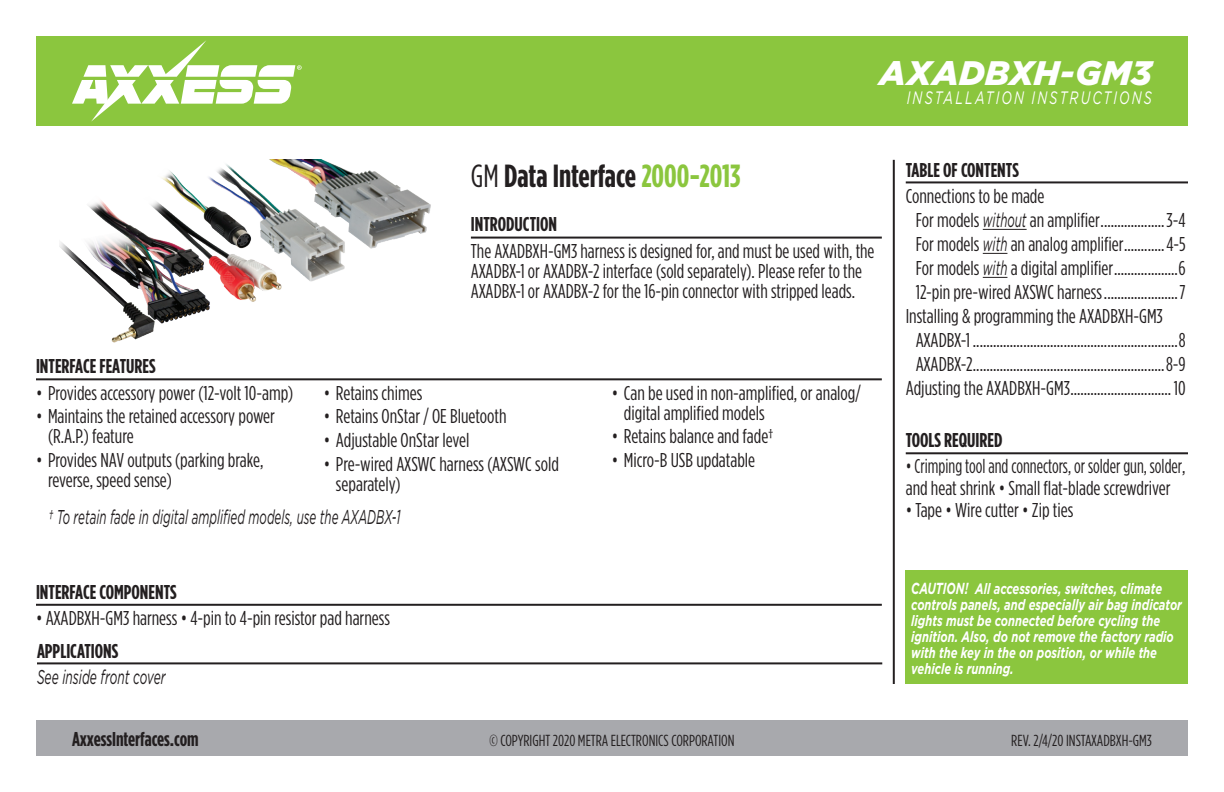
<style>
.page{position:relative;width:1224px;height:792px;background:#fff}
.page>*{position:absolute;margin:0;border:0;box-sizing:border-box;transform-origin:0 0}
.t1{font:italic 900 34px "Gotham";letter-spacing:.005em;color:#fff}
.t2{font:700 32px "Gotham Condensed";color:#231f20}
.t3{font:20px/20px "Gotham Condensed";color:#231f20}
.t4{font:700 20px "Gotham Condensed";color:#231f20}
.t5{font:20px/22px "Gotham Condensed";color:#231f20;scale:.91 1}
.t6{font:italic 20px "Gotham";color:#231f20;scale:.58 1}
.t7{font:italic 20px "Gotham";color:#231f20;scale:.6 1}
.t8{font:italic 18px "Gotham";letter-spacing:.165em;color:#fff;scale:.7 1}
.t9{font:16px "Gotham Condensed";color:#231f20}
.t10{font:italic 700 15px/16px "Gotham";color:#fff;scale:.74 1}
.s1{font-weight:400}
.s2{color:#8bc63e}
.s3{font-family:"Gotham";font-style:italic}
.s4{font-size:16px}
</style>
<div class="page">
<div style="left:36px;top:720px;width:1152px;height:36px;background:#a8a9ad"></div>
<hr style="left:893px;top:160px;width:2px;height:524px;background:#231f20">
<div style="left:906px;top:570px;width:282px;height:114px;background:#8bc63e"></div>
<div style="left:36px;top:36px;width:1152px;height:90px;background:#8bc63e"></div>
<svg style="left:72px;top:40px;width:230px;height:82px"></svg>
<hr style="left:36px;top:378px;width:846px;height:2px;background:#231f20">
<hr style="left:471px;top:237px;width:411px;height:2px;background:#231f20">
<hr style="left:906px;top:452px;width:282px;height:2px;background:#231f20">
<hr style="left:983px;top:229px;width:44px;height:1px;background:#231f20">
<svg style="left:983px;top:253px;width:24px;height:1px"></svg>
<svg style="left:983px;top:277px;width:24px;height:1px"></svg>
<hr style="left:906px;top:181px;width:282px;height:2px;background:#231f20">
<hr style="left:37px;top:662px;width:845px;height:2px;background:#231f20">
<hr style="left:36px;top:604px;width:846px;height:2px;background:#231f20">
<img style="left:60px;top:160px;width:371px;height:183px">
<h1 class="t1" style="left:880px;top:53px;width:274px">AXADBXH-GM3</h1>
<p class="t8" style="left:907px;top:88px;width:352px">INSTALLATION INSTRUCTIONS</p>
<h2 class="t2" style="left:471px;top:158px;width:271px"><span class="s1">GM</span> Data Interface <span class="s2">2000-2013</span></h2>
<p class="t4" style="left:471px;top:213px;width:88px">INTRODUCTION</p>
<p class="t4" style="left:36px;top:355px;width:121px">INTERFACE FEATURES</p>
<p class="t3" style="left:36px;top:383px;width:259px">• Provides accessory power (12-volt 10-amp)</p>
<p class="t3" style="left:48px;top:406px;width:229px;text-indent:-12px">• Maintains the retained accessory power (R.A.P.) feature</p>
<p class="t3" style="left:48px;top:450px;width:217px;text-indent:-12px">• Provides NAV outputs (parking brake, reverse, speed sense)</p>
<p class="t3" style="left:471px;top:241px;width:405px">The AXADBXH-GM3 harness is designed for, and must be used with, the<br>AXADBX-1 or AXADBX-2 interface (sold separately). Please refer to the<br>AXADBX-1 or AXADBX-2 for the 16-pin connector with stripped leads.</p>
<p class="t3" style="left:324px;top:383px;width:100px">• Retains chimes</p>
<p class="t3" style="left:324px;top:406px;width:184px">• Retains OnStar / OE Bluetooth</p>
<p class="t3" style="left:324px;top:430px;width:147px">• Adjustable OnStar level</p>
<p class="t3" style="left:336px;top:453px;width:224px;text-indent:-12px">• Pre-wired AXSWC harness (AXSWC sold separately)</p>
<p class="t3" style="left:624px;top:383px;width:239px;text-indent:-12px">• Can be used in non-amplified, or analog/ digital amplified models</p>
<p class="t3" style="left:612px;top:426px;width:163px">• Retains balance and fade†</p>
<p class="t3" style="left:612px;top:450px;width:145px">• Micro-B USB updatable</p>
<p class="t6" style="left:49px;top:506px;width:608px">† To retain fade in digital amplified models, use the AXADBX-1</p>
<p class="t4" style="left:36px;top:580px;width:142px">INTERFACE COMPONENTS</p>
<p class="t3" style="left:36px;top:607px;width:356px">• AXADBXH-GM3 harness • 4-pin to 4-pin resistor pad harness</p>
<p class="t4" style="left:37px;top:640px;width:83px">APPLICATIONS</p>
<p class="t7" style="left:37px;top:666px;width:216px">See inside front cover</p>
<p class="t4" style="left:906px;top:158px;width:115px">TABLE OF CONTENTS</p>
<p class="t3" style="left:906px;top:185px;width:140px">Connections to be made</p>
<p class="t3" style="left:916px;top:209px;width:272px">For models <span class="s3">without</span> an amplifier...................3-4</p>
<p class="t3" style="left:916px;top:233px;width:271px">For models <span class="s3">with</span> an analog amplifier............4-5</p>
<p class="t3" style="left:916px;top:257px;width:271px">For models <span class="s3">with</span> a digital amplifier...................6</p>
<p class="t3" style="left:916px;top:281px;width:271px">12-pin pre-wired AXSWC harness......................7</p>
<p class="t3" style="left:906px;top:305px;width:259px">Installing &amp; programming the AXADBXH-GM3</p>
<p class="t3" style="left:916px;top:329px;width:272px">AXADBX-1 .............................................................8</p>
<p class="t3" style="left:916px;top:353px;width:271px">AXADBX-2.........................................................8-9</p>
<p class="t3" style="left:906px;top:377px;width:281px">Adjusting the AXADBXH-GM3.............................. 10</p>
<p class="t4" style="left:906px;top:429px;width:98px">TOOLS REQUIRED</p>
<p class="t5" style="left:906px;top:455px;width:309px">• Crimping tool and connectors, or solder gun, solder, and heat shrink • Small flat-blade screwdriver</p>
<p class="t3" style="left:906px;top:500px;width:169px">• Tape • Wire cutter • Zip ties</p>
<p class="t10" style="left:911px;top:580px;width:367px"><span class="s4">CAUTION!</span> All accessories, switches, climate controls panels, and especially air bag indicator lights must be connected before cycling the ignition. Also, do not remove the factory radio with the key in the on position, or while the vehicle is running.</p>
<p class="t4" style="left:72px;top:728px;width:128px">AxxessInterfaces.com</p>
<p class="t9" style="left:489px;top:732px;width:247px">© COPYRIGHT 2020 METRA ELECTRONICS CORPORATION</p>
<p class="t9" style="left:1011px;top:732px;width:142px">REV. 2/4/20 INSTAXADBXH-GM3</p>
</div>
